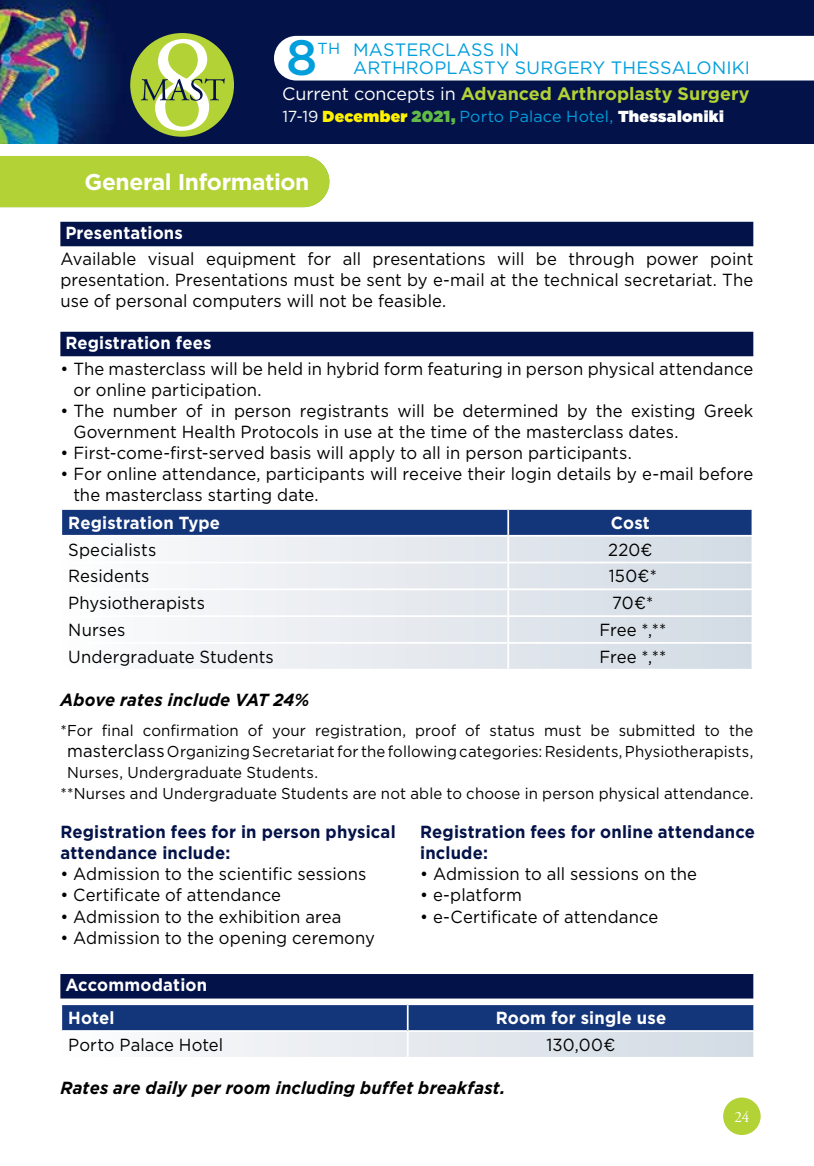
<style>
.page{position:relative;width:814px;height:1166px;background:#fff}
.page>*{position:absolute;margin:0;border:0;box-sizing:border-box;transform-origin:0 0}
.t1{font:500 49.52px "Gotham Greek";color:#009edb}
.t2{font:700 22.75px "Gotham Greek";letter-spacing:-.015em;color:#fff}
.t3{font:700 17.85px "Gotham Greek";color:#b3d235}
.t4{font:17.85px "Gotham Greek";letter-spacing:.01em;color:#009edb}
.t5{font:17.5px/21px "Gotham Greek";letter-spacing:.005em;color:#000;scale:.95 1}
.t6{font:700 17.5px/21px "Gotham Greek";letter-spacing:.01em;color:#031248;scale:.95 1}
.t7{font:700 17.5px/32.6px "Gotham Greek";letter-spacing:.01em;color:#fff;scale:.95 1}
.t8{font:italic 700 17.5px "Gotham Greek";letter-spacing:.01em;color:#000;scale:.95 1}
.t9{font:15.92px "Gotham Greek";letter-spacing:.005em;color:#009edb}
.t10{font:15.75px "Gotham Greek";letter-spacing:.01em;color:#000;scale:.95 1}
.t11{font:15.75px "Adobe Garamond Pro";color:#fff;scale:.95 1}
.s1{font-weight:400;color:#fff}
.s2{color:#fff}
.s3{font-weight:900;color:#fff200}
.s4{font-weight:900;color:#62bb46}
.s5{font-weight:900;color:#fff}
.s6{font-size:17.5px}
</style>
<div class="page">
<div style="left:136px;top:0;width:678px;height:144px;background:#031248"></div>
<svg style="left:274px;top:36px;width:540px;height:45px"></svg>
<img style="left:0;top:0;width:136px;height:144px">
<div style="left:130px;top:33px;width:104px;height:104px;background:#b3d235;border-radius:50%"></div>
<svg style="left:141px;top:39px;width:84px;height:92px"></svg>
<div style="left:0;top:156px;width:329px;height:51px;background:#b3d235"></div>
<div style="left:60px;top:222px;width:693px;height:24px;background:#031248"></div>
<div style="left:60px;top:332px;width:693px;height:24px;background:#031248"></div>
<div style="left:62px;top:510px;width:689px;height:25px;background:#133579"></div>
<svg style="left:178px;top:537px;width:573px;height:132px"></svg>
<hr style="left:507px;top:510px;width:2px;height:25px;background:#fff">
<hr style="left:507px;top:537px;width:2px;height:25px;background:#fff">
<hr style="left:60px;top:562px;width:448px;height:1px;background:#fff">
<hr style="left:508px;top:562px;width:245px;height:1px;background:#fff">
<hr style="left:507px;top:563px;width:2px;height:25px;background:#fff">
<hr style="left:60px;top:588px;width:448px;height:2px;background:#fff">
<hr style="left:508px;top:588px;width:245px;height:2px;background:#fff">
<hr style="left:507px;top:590px;width:2px;height:25px;background:#fff">
<hr style="left:60px;top:615px;width:448px;height:2px;background:#fff">
<hr style="left:508px;top:615px;width:245px;height:2px;background:#fff">
<hr style="left:507px;top:617px;width:2px;height:25px;background:#fff">
<hr style="left:60px;top:642px;width:448px;height:2px;background:#fff">
<hr style="left:508px;top:642px;width:245px;height:2px;background:#fff">
<hr style="left:507px;top:644px;width:2px;height:25px;background:#fff">
<div style="left:60px;top:974px;width:693px;height:24px;background:#031248"></div>
<svg style="left:61px;top:1004px;width:693px;height:53px"></svg>
<hr style="left:753px;top:1032px;width:2px;height:25px;background:#fff">
<div style="left:723px;top:1097px;width:37px;height:38px;background:#b3d235;border-radius:50%"></div>
<h1 class="t1" style="left:286px;top:29px;width:33px">8</h1>
<p class="t9" style="left:317px;top:40px;width:24px">TH</p>
<p class="t4" style="left:353px;top:40px;width:167px">MASTERCLASS IN</p>
<p class="t4" style="left:353px;top:58px;width:398px">ARTHROPLASTY SURGERY THESSALONIKI</p>
<p class="t3" style="left:282px;top:83px;width:469px"><span class="s1">Current concepts in</span> Advanced Arthroplasty Surgery</p>
<p class="t9" style="left:282px;top:108px;width:442px"><span class="s2">17-19</span> <span class="s3">December</span> <span class="s4">2021,</span> Porto Palace Hotel, <span class="s5">Thessaloniki</span></p>
<h2 class="t2" style="left:84px;top:169px;width:226px">General Information</h2>
<p class="t7" style="left:65px;top:216px;width:125px">Presentations</p>
<p class="t5" style="left:60px;top:248px;width:731px;text-align:justify">Available visual equipment for all presentations will be through power point presentation. Presentations must be sent by e-mail at the technical secretariat. The use of personal computers will not be feasible.</p>
<p class="t7" style="left:65px;top:326px;width:155px">Registration fees</p>
<p class="t5" style="left:73px;top:358px;width:717px;text-indent:-13px">• The masterclass will be held in hybrid form featuring in person physical attendance or online participation.</p>
<p class="t5" style="left:73px;top:400px;width:717px;text-indent:-13px">• The number of in person registrants will be determined by the existing Greek<br>Government Health Protocols in use at the time of the masterclass dates.</p>
<p class="t5" style="left:60px;top:442px;width:603px">• First-come-first-served basis will apply to all in person participants.</p>
<p class="t5" style="left:73px;top:463px;width:717px;text-indent:-13px">• For online attendance, participants will receive their login details by e-mail before the masterclass starting date.</p>
<p class="t7" style="left:68px;top:506px;width:161px">Registration Type</p>
<p class="t7" style="left:611px;top:506px;width:42px">Cost</p>
<p class="t5" style="left:68px;top:538px;width:94px">Specialists</p>
<p class="t5" style="left:608px;top:538px;width:48px">220€</p>
<p class="t5" style="left:68px;top:565px;width:87px">Residents</p>
<p class="t5" style="left:608px;top:565px;width:52px">150€*</p>
<p class="t5" style="left:68px;top:592px;width:146px">Physiotherapists</p>
<p class="t5" style="left:612px;top:592px;width:45px">70€*</p>
<p class="t5" style="left:68px;top:619px;width:62px">Nurses</p>
<p class="t5" style="left:599px;top:619px;width:72px">Free *,**</p>
<p class="t5" style="left:68px;top:646px;width:218px">Undergraduate Students</p>
<p class="t5" style="left:599px;top:646px;width:72px">Free *,**</p>
<p class="t8" style="left:60px;top:689px;width:263px">Above rates include VAT 24%</p>
<p class="t10" style="left:60px;top:722px;width:731px">*For final confirmation of your registration, proof of status must be submitted to the</p>
<p class="t10" style="left:67px;top:743px;width:723px"><span class="s6">masterclass</span> Organizing Secretariat for the following categories: Residents, Physiotherapists,</p>
<p class="t10" style="left:67px;top:764px;width:266px">Nurses, Undergraduate Students.</p>
<p class="t10" style="left:60px;top:785px;width:731px">**Nurses and Undergraduate Students are not able to choose in person physical attendance.</p>
<h2 class="t2" style="left:84px;top:169px;width:208px">Scientific Program</h2>
<p class="t6" style="left:60px;top:821px;width:354px">Registration fees for in person physical attendance include:</p>
<p class="t5" style="left:60px;top:863px;width:323px">• Admission to the scientific sessions</p>
<p class="t5" style="left:60px;top:884px;width:234px">• Certificate of attendance</p>
<p class="t5" style="left:60px;top:905px;width:297px">• Admission to the exhibition area</p>
<p class="t5" style="left:60px;top:926px;width:332px">• Admission to the opening ceremony</p>
<p class="t7" style="left:65px;top:968px;width:151px">Accommodation<br>Hotel</p>
<p class="t6" style="left:420px;top:821px;width:354px">Registration fees for online attendance include:</p>
<p class="t5" style="left:420px;top:863px;width:293px">• Admission to all sessions on the</p>
<p class="t5" style="left:420px;top:884px;width:109px">• e-platform</p>
<p class="t5" style="left:420px;top:905px;width:252px">• e-Certificate of attendance</p>
<p class="t7" style="left:495px;top:1001px;width:181px">Room for single use</p>
<p class="t5" style="left:68px;top:1034px;width:165px">Porto Palace Hotel</p>
<p class="t5" style="left:546px;top:1034px;width:74px">130,00€</p>
<p class="t8" style="left:60px;top:1077px;width:470px">Rates are daily per room including buffet breakfast.</p>
<p class="t11" style="left:734px;top:1107px;width:17px">24</p>
</div>
